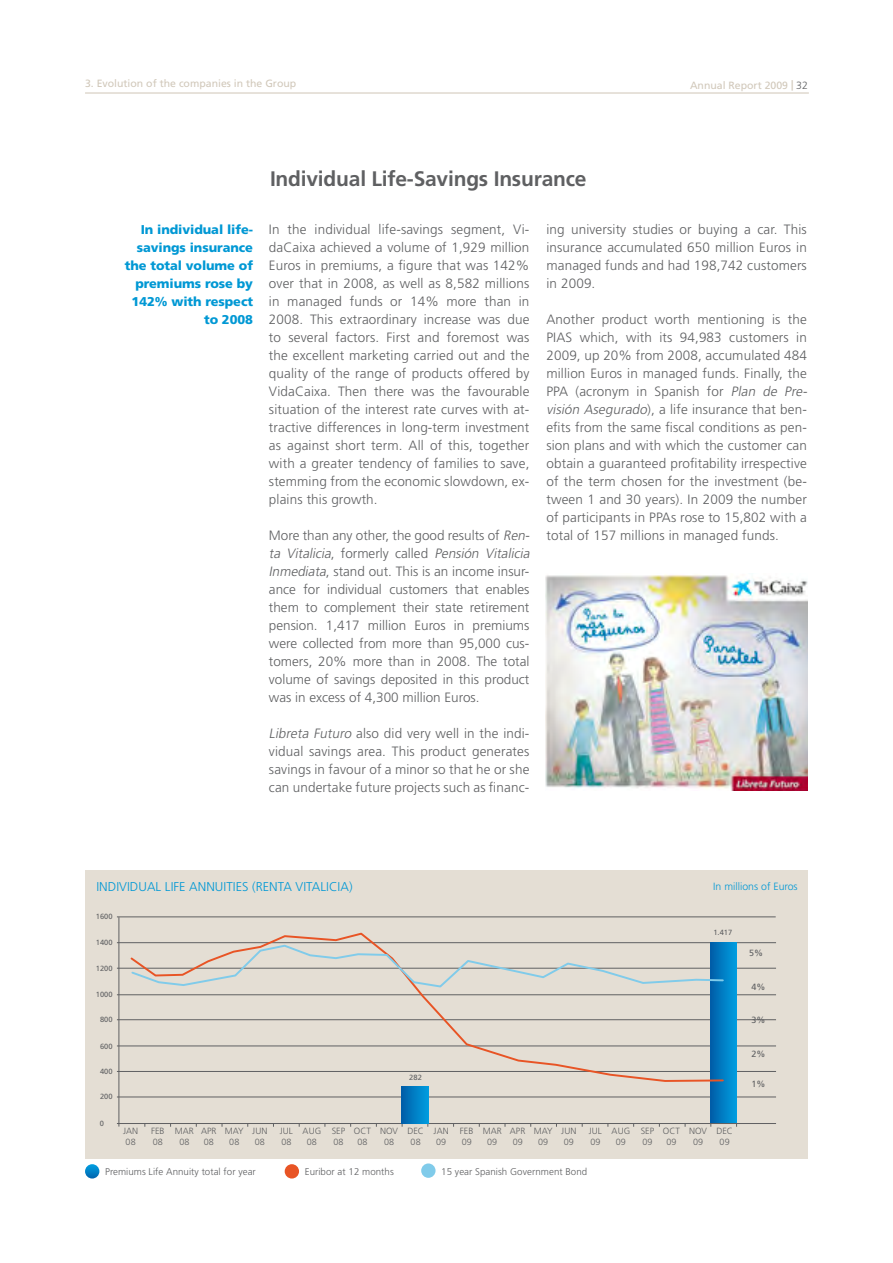
<style>
.page{position:relative;width:893px;height:1263px;background:#fff}
.page>*{position:absolute;margin:0;border:0;box-sizing:border-box;transform-origin:0 0}
.TITULO_AZUL{font:700 21px "Frutiger LT Std";letter-spacing:-.01em;color:#5f6062}
.CUERPO_DE_TEXTO{font:300 13.5px/18px "Frutiger LT Std";letter-spacing:.01em;color:#5f6062;text-align:justify}
.DESTACADO{font:900 12.75px/18px "Frutiger LT Std";letter-spacing:-.005em;color:#0098d4;text-align:right}
.t1{font:300 12.75px "Frutiger LT Std";letter-spacing:.005em;color:#0098d4}
.t2{font:10.5px "Frutiger LT Std";color:#d1c8ba}
.t3{font:300 10.5px "Frutiger LT Std";color:#0098d4}
.t4{font:300 9.75px "Frutiger LT Std";letter-spacing:.005em;color:#5f6062}
.t5{font:300 9px "Frutiger LT Std";letter-spacing:.005em;color:#5f6062}
.t6{font:9px "Frutiger LT Std";color:#5f6062}
.t7{font:7.5px "Frutiger LT Std";letter-spacing:.005em;color:#5f6062}
.s1{font-weight:700}
.s2{font-weight:300;color:#5f6062}
.s3{font-style:italic}
</style>
<div class="page">
<hr style="left:85px;top:92px;width:724px;height:2px;background:#d1c8ba">
<div style="left:85px;top:870px;width:723px;height:289px;background:#e4ded4"></div>
<hr style="left:119px;top:917px;width:1px;height:209px;background:#5f6062">
<hr style="left:117px;top:1123px;width:659px;height:1px;background:#5f6062">
<hr style="left:117px;top:1071px;width:659px;height:1px;background:#5f6062">
<hr style="left:117px;top:1019px;width:659px;height:1px;background:#5f6062">
<hr style="left:117px;top:968px;width:659px;height:1px;background:#5f6062">
<hr style="left:117px;top:917px;width:659px;height:1px;background:#5f6062">
<hr style="left:117px;top:942px;width:659px;height:1px;background:#5f6062">
<hr style="left:117px;top:994px;width:659px;height:1px;background:#5f6062">
<hr style="left:117px;top:1046px;width:659px;height:1px;background:#5f6062">
<hr style="left:117px;top:1097px;width:659px;height:1px;background:#5f6062">
<div style="left:402px;top:1087px;width:26px;height:36px;background:linear-gradient(to right,#0060aa,#009add)"></div>
<svg style="left:711px;top:943px;width:25px;height:180px;background:#0088cd"></svg>
<svg style="left:129px;top:932px;width:596px;height:151px"></svg>
<svg style="left:130px;top:944px;width:595px;height:44px"></svg>
<svg style="left:85px;top:1164px;width:14px;height:14px"></svg>
<div style="left:285px;top:1164px;width:14px;height:14px;background:#e85425;border-radius:50%"></div>
<div style="left:421px;top:1163px;width:15px;height:15px;background:#80cbea;border-radius:50%"></div>
<img style="left:546px;top:574px;width:262px;height:217px">
<p class="t2" style="left:85px;top:77px;width:213px">3. Evolution of the companies in the Group</p>
<p class="t2" style="left:690px;top:80px;width:119px">Annual Report 2009 <span class="s1">|</span> <span class="s2">32</span></p>
<p class="DESTACADO" style="left:125px;top:221px;width:130px">In individual life&shy;savings insurance the total volume of premiums rose by<br>142% with respect to 2008</p>
<p class="TITULO_AZUL" style="left:270px;top:166px;width:318px">Individual Life-Savings Insurance</p>
<p class="CUERPO_DE_TEXTO" style="left:269px;top:221px;width:262px">In the individual life-savings segment, Vi&shy;daCaixa achieved a volume of 1,929 million Euros in premiums, a figure that was 142% over that in 2008, as well as 8,582 millions in managed funds or 14% more than in 2008. This extraordinary increase was due to several factors. First and foremost was the excellent marketing carried out and the quality of the range of products offered by VidaCaixa. Then there was the favourable situation of the interest rate curves with at&shy;tractive differences in long-term investment as against short term. All of this, together with a greater tendency of families to save, stemming from the economic slowdown, ex&shy;plains this growth.</p>
<p class="CUERPO_DE_TEXTO" style="left:269px;top:526px;width:265px;text-align:left">More than any other, the good results of <span class="s3">Ren&shy;ta Vitalicia</span>, f o r m e r l y c a l l e d <span class="s3">Pensión Vitalicia Inmediata</span>, stand out. This is an income insur&shy;ance for individual customers that enables them to complement their state retirement pension. 1,417 million Euros in premiums were collected from more than 95,000 cus&shy;tomers, 20% more than in 2008. The total volume of savings deposited in this product was in excess of 4,300 million Euros.</p>
<p class="CUERPO_DE_TEXTO" style="left:269px;top:725px;width:262px"><span class="s3">Libreta Futuro</span> also did very well in the indi&shy;vidual savings area. This product generates savings in favour of a minor so that he or she can undertake future projects such as financ-</p>
<p class="CUERPO_DE_TEXTO" style="left:546px;top:221px;width:262px">ing university studies or buying a car. This insurance accumulated 650 million Euros in managed funds and had 198,742 customers in 2009.</p>
<p class="CUERPO_DE_TEXTO" style="left:546px;top:311px;width:265px;text-align:left">Another product worth mentioning is the PIAS which, with its 94,983 customers in 2009, up 20% from 2008, accumulated 484 million Euros in managed funds. Finally, the PPA (acronym in Spanish for <span class="s3">Plan de Pre&shy;visión Asegurado</span>), a life insurance that ben&shy;efits from the same fiscal conditions as pen&shy;sion plans and with which the customer can obtain a guaranteed profitability irrespective of the term chosen for the investment (be&shy;tween 1 and 30 years). In 2009 the number of participants in PPAs rose to 15,802 with a total of 157 millions in managed funds.</p>
<p class="t1" style="left:96px;top:879px;width:258px">INDIVIDUAL LIFE ANNU ITIES (RENTA VITALICIA)</p>
<p class="t3" style="left:713px;top:880px;width:86px">In millions of Euros</p>
<p class="t7" style="left:96px;top:912px;width:18px">1600</p>
<p class="t7" style="left:96px;top:937px;width:18px">1400</p>
<p class="t7" style="left:713px;top:928px;width:20px">1.417</p>
<p class="t6" style="left:749px;top:947px;width:16px">5%</p>
<p class="t7" style="left:96px;top:964px;width:18px">1200</p>
<p class="t7" style="left:96px;top:990px;width:18px">1000</p>
<p class="t6" style="left:751px;top:981px;width:16px">4%</p>
<p class="t7" style="left:100px;top:1015px;width:14px">800</p>
<p class="t6" style="left:751px;top:1014px;width:16px">3%</p>
<p class="t7" style="left:100px;top:1042px;width:14px">600</p>
<p class="t6" style="left:751px;top:1048px;width:16px">2%</p>
<p class="t7" style="left:100px;top:1067px;width:14px">400</p>
<p class="t7" style="left:409px;top:1073px;width:14px">282</p>
<p class="t6" style="left:751px;top:1078px;width:16px">1%</p>
<p class="t7" style="left:100px;top:1092px;width:14px">200</p>
<p class="t7" style="left:100px;top:1119px;width:6px">0</p>
<p class="t5" style="left:123px;top:1126px;width:17px">JAN</p>
<p class="t5" style="left:126px;top:1137px;width:12px">08</p>
<p class="t5" style="left:151px;top:1126px;width:15px">FEB</p>
<p class="t5" style="left:153px;top:1137px;width:12px">08</p>
<p class="t5" style="left:175px;top:1126px;width:21px">MAR</p>
<p class="t5" style="left:179px;top:1137px;width:12px">08</p>
<p class="t5" style="left:201px;top:1126px;width:17px">APR</p>
<p class="t5" style="left:204px;top:1137px;width:12px">08</p>
<p class="t5" style="left:225px;top:1126px;width:20px">MAY</p>
<p class="t5" style="left:229px;top:1137px;width:12px">08</p>
<p class="t5" style="left:252px;top:1126px;width:17px">JUN</p>
<p class="t5" style="left:255px;top:1137px;width:12px">08</p>
<p class="t5" style="left:280px;top:1126px;width:15px">JUL</p>
<p class="t5" style="left:281px;top:1137px;width:12px">08</p>
<p class="t5" style="left:303px;top:1126px;width:20px">AUG</p>
<p class="t5" style="left:307px;top:1137px;width:12px">08</p>
<p class="t5" style="left:332px;top:1126px;width:15px">SEP</p>
<p class="t5" style="left:333px;top:1137px;width:12px">08</p>
<p class="t5" style="left:354px;top:1126px;width:19px">OCT</p>
<p class="t5" style="left:357px;top:1137px;width:12px">08</p>
<p class="t5" style="left:380px;top:1126px;width:20px">NOV</p>
<p class="t5" style="left:384px;top:1137px;width:12px">08</p>
<p class="t5" style="left:407px;top:1126px;width:18px">DEC</p>
<p class="t5" style="left:411px;top:1137px;width:12px">08</p>
<p class="t5" style="left:434px;top:1126px;width:17px">JAN</p>
<p class="t5" style="left:436px;top:1137px;width:12px">09</p>
<p class="t5" style="left:460px;top:1126px;width:15px">FEB</p>
<p class="t5" style="left:462px;top:1137px;width:12px">09</p>
<p class="t5" style="left:483px;top:1126px;width:21px">MAR</p>
<p class="t5" style="left:487px;top:1137px;width:12px">09</p>
<p class="t5" style="left:510px;top:1126px;width:17px">APR</p>
<p class="t5" style="left:513px;top:1137px;width:12px">09</p>
<p class="t5" style="left:534px;top:1126px;width:20px">MAY</p>
<p class="t5" style="left:538px;top:1137px;width:12px">09</p>
<p class="t5" style="left:561px;top:1126px;width:17px">JUN</p>
<p class="t5" style="left:564px;top:1137px;width:12px">09</p>
<p class="t5" style="left:589px;top:1126px;width:15px">JUL</p>
<p class="t5" style="left:590px;top:1137px;width:12px">09</p>
<p class="t5" style="left:612px;top:1126px;width:20px">AUG</p>
<p class="t5" style="left:616px;top:1137px;width:12px">09</p>
<p class="t5" style="left:641px;top:1126px;width:15px">SEP</p>
<p class="t5" style="left:642px;top:1137px;width:12px">09</p>
<p class="t5" style="left:663px;top:1126px;width:19px">OCT</p>
<p class="t5" style="left:666px;top:1137px;width:12px">09</p>
<p class="t5" style="left:689px;top:1126px;width:20px">NOV</p>
<p class="t5" style="left:693px;top:1137px;width:12px">09</p>
<p class="t5" style="left:716px;top:1126px;width:18px">DEC</p>
<p class="t5" style="left:720px;top:1137px;width:12px">09</p>
<p class="t4" style="left:105px;top:1166px;width:152px">Premiums Life Annuity total for year</p>
<p class="t4" style="left:305px;top:1166px;width:91px">Euribor at 12 months</p>
<p class="t4" style="left:441px;top:1166px;width:148px">15 year Spanish Government Bond</p>
</div>
